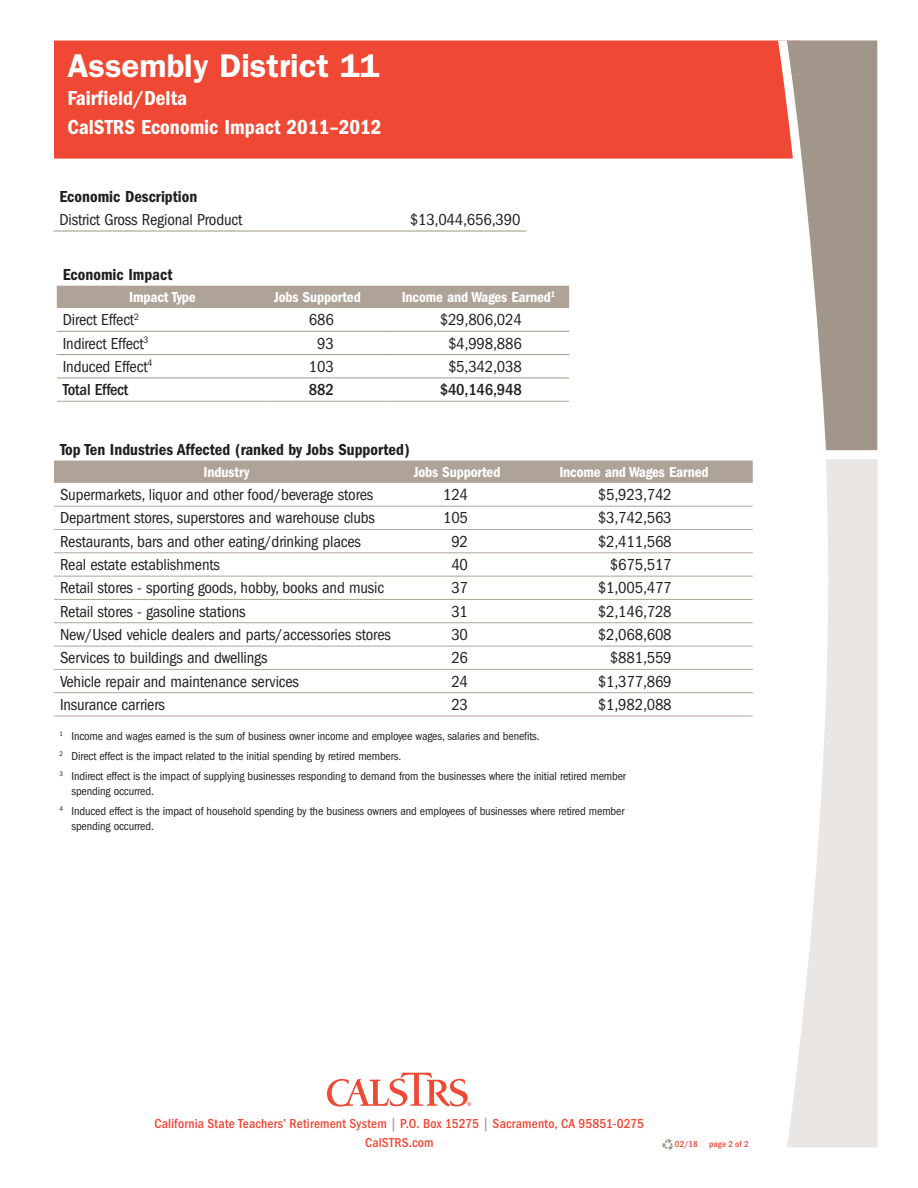
<style>
.page{position:relative;width:918px;height:1188px;background:#fff}
.page>*{position:absolute;margin:0;border:0;box-sizing:border-box;transform-origin:0 0}
.Header1_inserts{font:600 33px "ITC Franklin Gothic Std";color:#fff}
.Header1_inserts-2{font:21px "ITC Franklin Gothic Std Dm Cd";color:#fff}
.chart_copy_2{font:condensed 16.5px "ITC Franklin Gothic Std";letter-spacing:-.01em;color:#231f20}
.Subhead2{font:16.5px "ITC Franklin Gothic Std Dm Cd";color:#231f20}
.chart_copy_2-2{font:500 condensed 16.5px "ITC Franklin Gothic Std";letter-spacing:-.01em;color:#231f20}
.chart_hed{font:15px "ITC Franklin Gothic Std Dm Cd";letter-spacing:-.01em;color:#fff}
.SubHeading_1{font:500 condensed 13.5px/19.5px "ITC Franklin Gothic Std";letter-spacing:.015em;color:#ef4835;text-align:center}
.chart_copy_2-3{font:condensed 12px/14.4px "ITC Franklin Gothic Std";letter-spacing:-.01em;color:#231f20}
.SubHeading_1-2{font:500 condensed 9px "ITC Franklin Gothic Std";letter-spacing:.02em;color:#ef4835}
.s1{color:#afa398}
</style>
<div class="page">
<svg style="left:327px;top:1073px;width:144px;height:34px"></svg>
<div style="left:54px;top:40px;width:724px;height:119px;background:#ef4835"></div>
<svg style="left:778px;top:40px;width:99px;height:410px"></svg>
<svg style="left:662px;top:1139px;width:11px;height:11px"></svg>
<hr style="left:53px;top:231px;width:346px;height:1px;background:#a19689">
<hr style="left:399px;top:231px;width:127px;height:1px;background:#a19689">
<div style="left:57px;top:286px;width:512px;height:22px;background:#afa398"></div>
<hr style="left:57px;top:331px;width:211px;height:1px;background:#a19689">
<hr style="left:268px;top:331px;width:120px;height:1px;background:#a19689">
<hr style="left:388px;top:331px;width:181px;height:1px;background:#a19689">
<hr style="left:57px;top:354px;width:211px;height:1px;background:#a19689">
<hr style="left:268px;top:354px;width:120px;height:1px;background:#a19689">
<hr style="left:388px;top:354px;width:181px;height:1px;background:#a19689">
<hr style="left:57px;top:378px;width:211px;height:1px;background:#a19689">
<hr style="left:268px;top:378px;width:120px;height:1px;background:#a19689">
<hr style="left:388px;top:378px;width:181px;height:1px;background:#a19689">
<hr style="left:57px;top:401px;width:211px;height:1px;background:#afa398">
<hr style="left:268px;top:401px;width:120px;height:1px;background:#afa398">
<hr style="left:388px;top:401px;width:181px;height:1px;background:#afa398">
<div style="left:54px;top:461px;width:699px;height:22px;background:#afa398"></div>
<hr style="left:54px;top:506px;width:345px;height:1px;background:#afa398">
<hr style="left:399px;top:506px;width:116px;height:1px;background:#afa398">
<hr style="left:515px;top:506px;width:238px;height:1px;background:#afa398">
<hr style="left:54px;top:529px;width:345px;height:1px;background:#afa398">
<hr style="left:399px;top:529px;width:116px;height:1px;background:#afa398">
<hr style="left:515px;top:529px;width:238px;height:1px;background:#afa398">
<hr style="left:54px;top:552px;width:345px;height:1px;background:#afa398">
<hr style="left:399px;top:552px;width:116px;height:1px;background:#afa398">
<hr style="left:515px;top:552px;width:238px;height:1px;background:#afa398">
<hr style="left:54px;top:576px;width:345px;height:1px;background:#afa398">
<hr style="left:399px;top:576px;width:116px;height:1px;background:#afa398">
<hr style="left:515px;top:576px;width:238px;height:1px;background:#afa398">
<hr style="left:54px;top:599px;width:345px;height:1px;background:#afa398">
<hr style="left:399px;top:599px;width:116px;height:1px;background:#afa398">
<hr style="left:515px;top:599px;width:238px;height:1px;background:#afa398">
<hr style="left:54px;top:622px;width:345px;height:1px;background:#afa398">
<hr style="left:399px;top:622px;width:116px;height:1px;background:#afa398">
<hr style="left:515px;top:622px;width:238px;height:1px;background:#afa398">
<hr style="left:54px;top:646px;width:345px;height:1px;background:#afa398">
<hr style="left:399px;top:646px;width:116px;height:1px;background:#afa398">
<hr style="left:515px;top:646px;width:238px;height:1px;background:#afa398">
<hr style="left:54px;top:669px;width:345px;height:1px;background:#afa398">
<hr style="left:399px;top:669px;width:116px;height:1px;background:#afa398">
<hr style="left:515px;top:669px;width:238px;height:1px;background:#afa398">
<hr style="left:54px;top:692px;width:345px;height:1px;background:#afa398">
<hr style="left:399px;top:692px;width:116px;height:1px;background:#afa398">
<hr style="left:515px;top:692px;width:238px;height:1px;background:#afa398">
<hr style="left:54px;top:716px;width:345px;height:1px;background:#afa398">
<hr style="left:399px;top:716px;width:116px;height:1px;background:#afa398">
<hr style="left:515px;top:716px;width:238px;height:1px;background:#afa398">
<svg style="left:787px;top:459px;width:91px;height:689px;fill:#eae6e3"></svg>
<p class="Header1_inserts" style="left:68px;top:46px;width:314px">Assembly District 11</p>
<p class="Header1_inserts-2" style="left:68px;top:86px;width:121px">Fairfield/Delta</p>
<p class="Header1_inserts-2" style="left:68px;top:115px;width:316px">CalSTRS Economic Impact 2011–2012</p>
<p class="Subhead2" style="left:59px;top:187px;width:139px">Economic Description</p>
<p class="chart_copy_2" style="left:59px;top:210px;width:184px">District Gross Regional Product</p>
<p class="chart_copy_2" style="left:410px;top:210px;width:112px">$13,044,656,390</p>
<p class="Subhead2" style="left:63px;top:265px;width:111px">Economic Impact</p>
<p class="chart_hed" style="left:129px;top:288px;width:68px">Impact Type</p>
<p class="chart_hed" style="left:274px;top:288px;width:88px">Jobs Supported</p>
<p class="chart_hed" style="left:402px;top:288px;width:155px">Income and Wages Earned<sup>1</sup></p>
<p class="chart_copy_2" style="left:63px;top:311px;width:78px">Direct Effect<sup>2</sup></p>
<p class="chart_copy_2" style="left:309px;top:311px;width:26px">686</p>
<p class="chart_copy_2" style="left:440px;top:311px;width:84px">$29,806,024</p>
<p class="chart_copy_2" style="left:63px;top:334px;width:87px">Indirect Effect<sup>3</sup></p>
<p class="chart_copy_2" style="left:317px;top:334px;width:18px">93</p>
<p class="chart_copy_2" style="left:448px;top:334px;width:75px">$4,998,886</p>
<p class="chart_copy_2" style="left:63px;top:357px;width:91px">Induced Effect<sup>4</sup></p>
<p class="chart_copy_2" style="left:309px;top:357px;width:26px">103</p>
<p class="chart_copy_2" style="left:448px;top:357px;width:75px">$5,342,038</p>
<p class="chart_copy_2-2" style="left:63px;top:380px;width:67px">Total Effect</p>
<p class="chart_copy_2-2" style="left:309px;top:380px;width:26px">882</p>
<p class="chart_copy_2-2" style="left:440px;top:380px;width:84px">$40,146,948</p>
<p class="Subhead2" style="left:60px;top:440px;width:351px">Top Ten Industries Affected (ranked by Jobs Supported)</p>
<p class="chart_hed" style="left:204px;top:463px;width:47px">Industry</p>
<p class="chart_hed" style="left:414px;top:463px;width:88px">Jobs Supported</p>
<p class="chart_hed" style="left:559px;top:463px;width:151px">Income and Wages Earned</p>
<p class="chart_copy_2" style="left:60px;top:485px;width:315px">Supermarkets, liquor and other food/beverage stores</p>
<p class="chart_copy_2" style="left:443px;top:485px;width:26px">124</p>
<p class="chart_copy_2" style="left:598px;top:485px;width:75px">$5,923,742</p>
<p class="chart_copy_2" style="left:60px;top:509px;width:317px">Department stores, superstores and warehouse clubs</p>
<p class="chart_copy_2" style="left:443px;top:509px;width:26px">105</p>
<p class="chart_copy_2" style="left:598px;top:509px;width:75px">$3,742,563</p>
<p class="chart_copy_2" style="left:60px;top:532px;width:302px">Restaurants, bars and other eating/drinking places</p>
<p class="chart_copy_2" style="left:451px;top:532px;width:18px">92</p>
<p class="chart_copy_2" style="left:598px;top:532px;width:75px">$2,411,568</p>
<p class="chart_copy_2" style="left:60px;top:555px;width:162px">Real estate establishments</p>
<p class="chart_copy_2" style="left:451px;top:555px;width:18px">40</p>
<p class="chart_copy_2" style="left:610px;top:555px;width:63px">$675,517</p>
<p class="chart_copy_2" style="left:60px;top:579px;width:326px">Retail stores - sporting goods, hobby, books and music</p>
<p class="chart_copy_2" style="left:451px;top:579px;width:18px">37</p>
<p class="chart_copy_2" style="left:598px;top:579px;width:75px">$1,005,477</p>
<p class="chart_copy_2" style="left:60px;top:602px;width:187px">Retail stores - gasoline stations</p>
<p class="chart_copy_2" style="left:451px;top:602px;width:18px">31</p>
<p class="chart_copy_2" style="left:598px;top:602px;width:75px">$2,146,728</p>
<p class="chart_copy_2" style="left:60px;top:625px;width:332px">New/Used vehicle dealers and parts/accessories stores</p>
<p class="chart_copy_2" style="left:451px;top:625px;width:18px">30</p>
<p class="chart_copy_2" style="left:598px;top:625px;width:75px">$2,068,608</p>
<p class="chart_copy_2" style="left:60px;top:649px;width:209px">Services to buildings and dwellings</p>
<p class="chart_copy_2" style="left:451px;top:649px;width:18px">26</p>
<p class="chart_copy_2" style="left:610px;top:649px;width:63px">$881,559</p>
<p class="chart_copy_2" style="left:60px;top:672px;width:241px">Vehicle repair and maintenance services</p>
<p class="chart_copy_2" style="left:451px;top:672px;width:18px">24</p>
<p class="chart_copy_2" style="left:598px;top:672px;width:75px">$1,377,869</p>
<p class="chart_copy_2" style="left:60px;top:695px;width:106px">Insurance carriers</p>
<p class="chart_copy_2" style="left:451px;top:695px;width:18px">23</p>
<p class="chart_copy_2" style="left:598px;top:695px;width:75px">$1,982,088</p>
<p class="chart_copy_2-3" style="left:59px;top:729px;width:482px"><sup>1</sup> Income and wages earned is the sum of business owner income and employee wages, salaries and benefits.</p>
<p class="chart_copy_2-3" style="left:59px;top:749px;width:343px"><sup>2</sup> Direct effect is the impact related to the initial spending by retired members.</p>
<p class="chart_copy_2-3" style="left:71px;top:769px;width:556px;text-indent:-12px"><sup>3</sup> Indirect effect is the impact of supplying businesses responding to demand from the businesses where the initial retired member spending occurred.</p>
<p class="chart_copy_2-3" style="left:71px;top:804px;width:555px;text-indent:-12px"><sup>4</sup> Induced effect is the impact of household spending by the business owners and employees of businesses where retired member spending occurred.</p>
<p class="SubHeading_1" style="left:154px;top:1114px;width:491px">California State Teachers’ Retirement System <span class="s1">|</span> P.O. Box 15275 <span class="s1">|</span> Sacramento, CA 95851-0275<br>CalSTRS.com</p>
<p class="SubHeading_1-2" style="left:675px;top:1139px;width:24px">02/18</p>
<p class="SubHeading_1-2" style="left:709px;top:1139px;width:41px">page 2 of 2</p>
</div>
